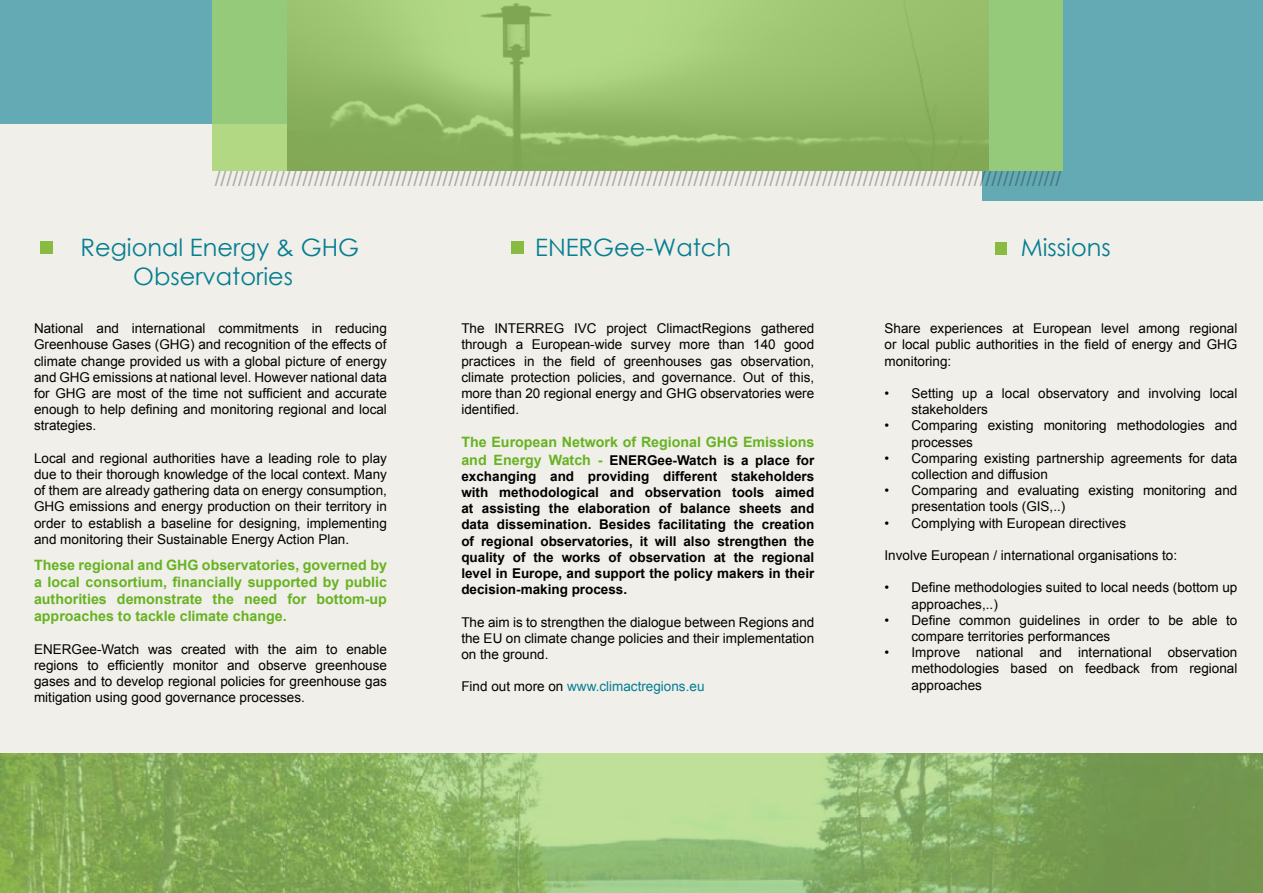
<style>
.page{position:relative;width:1263px;height:893px;background:#f0efe9}
.page>*{position:absolute;margin:0;border:0;box-sizing:border-box;transform-origin:0 0}
.t1{font:24px/28.8px "Century Gothic";color:#057d93;text-align:center}
.t2{font:21px "Arial";color:#000}
.t3{font:700 14.25px/17.1px "Arial";color:#67b322;text-align:justify}
.t4{font:13.5px/16.2px "Arial";color:#000;text-align:justify}
.t5{font:700 13.5px/16.2px "Arial";color:#000;text-align:justify}
.t6{font:13.5px "Arial";color:#057d93}
.s1{font-size:14.25px;color:#67b322}
.s2{color:#000}
</style>
<div class="page">
<div style="left:0;top:0;width:287px;height:123px;background:#63aab5"></div>
<div style="left:982px;top:0;width:281px;height:201px;background:#63aab5"></div>
<svg style="left:213px;top:0;width:850px;height:171px"></svg>
<svg style="left:0;top:753px;width:1263px;height:140px"></svg>
<div style="left:40px;top:241px;width:13px;height:13px;background:#89bb42"></div>
<div style="left:511px;top:241px;width:13px;height:13px;background:#89bb42"></div>
<div style="left:995px;top:242px;width:12px;height:13px;background:#89bb42"></div>
<h2 class="t2" style="left:215px;top:165px;width:848px">/////////////////////////////////////////////////////////////////////////////////////////////////////////////////////////////////////////////////</h2>
<h1 class="t1" style="left:81px;top:233px;width:280px">Regional Energy &amp; GHG<br>Observatories</h1>
<h1 class="t1" style="left:535px;top:233px;width:197px">ENERGee-Watch</h1>
<p class="t4" style="left:34px;top:320px;width:354px">National and international commitments in reducing Greenhouse Gases (GHG) and recognition of the effects of climate change provided us with a global picture of energy and GHG emissions at national level. However national data for GHG are most of the time not sufficient and accurate enough to help defining and monitoring regional and local strategies.</p>
<p class="t4" style="left:34px;top:450px;width:354px">Local and regional authorities have a leading role to play due to their thorough knowledge of the local context. Many of them are already gathering data on energy consumption, GHG emissions and energy production on their territory in order to establish a baseline for designing, implementing and monitoring their Sustainable Energy Action Plan.</p>
<p class="t3" style="left:34px;top:557px;width:354px">These regional and GHG observatories, governed by a local consortium, financially supported by public authorities demonstrate the need for bottom-up approaches to tackle climate change.</p>
<p class="t4" style="left:34px;top:641px;width:354px">ENERGee-Watch was created with the aim to enable regions to efficiently monitor and observe greenhouse gases and to develop regional policies for greenhouse gas mitigation using good governance processes.</p>
<p class="t4" style="left:461px;top:320px;width:354px">The INTERREG IVC project ClimactRegions gathered through a European-wide survey more than 140 good practices in the field of greenhouses gas observation, climate protection policies, and governance. Out of this, more than 20 regional energy and GHG observatories were identified.</p>
<p class="t3" style="left:461px;top:434px;width:354px">The European Network of Regional GHG Emissions</p>
<p class="t5" style="left:461px;top:452px;width:354px"><span class="s1">and Energy Watch -</span> ENERGee-Watch is a place for exchanging and providing different stakeholders with methodological and observation tools aimed at assisting the elaboration of balance sheets and data dissemination. Besides facilitating the creation of regional observatories, it will also strengthen the quality of the works of observation at the regional level in Europe, and support the policy makers in their decision-making process.</p>
<p class="t4" style="left:461px;top:614px;width:354px">The aim is to strengthen the dialogue between Regions and the EU on climate change policies and their implementation on the ground.</p>
<p class="t6" style="left:461px;top:678px;width:245px"><span class="s2">Find out more on</span> www.climactregions.eu</p>
<h1 class="t1" style="left:1021px;top:233px;width:91px">Missions</h1>
<p class="t4" style="left:884px;top:320px;width:354px">Share experiences at European level among regional or local public authorities in the field of energy and GHG monitoring:</p>
<p class="t4" style="left:911px;top:385px;width:327px;text-indent:-27px">• Setting up a local observatory and involving local stakeholders</p>
<p class="t4" style="left:911px;top:418px;width:327px;text-indent:-27px">• Comparing existing monitoring methodologies and processes</p>
<p class="t4" style="left:911px;top:450px;width:327px;text-indent:-27px">• Comparing existing partnership agreements for data collection and diffusion</p>
<p class="t4" style="left:911px;top:482px;width:327px;text-indent:-27px">• Comparing and evaluating existing monitoring and presentation tools (GIS,..)</p>
<p class="t4" style="left:884px;top:515px;width:243px">• Complying with European directives</p>
<p class="t4" style="left:884px;top:547px;width:294px">Involve European / international organisations to:</p>
<p class="t4" style="left:911px;top:580px;width:327px;text-indent:-27px">• Define methodologies suited to local needs (bottom up approaches,..)</p>
<p class="t4" style="left:911px;top:612px;width:327px;text-indent:-27px">• Define common guidelines in order to be able to compare territories performances</p>
<p class="t4" style="left:911px;top:644px;width:327px;text-indent:-27px">• Improve national and international observation methodologies based on feedback from regional approaches</p>
</div>
